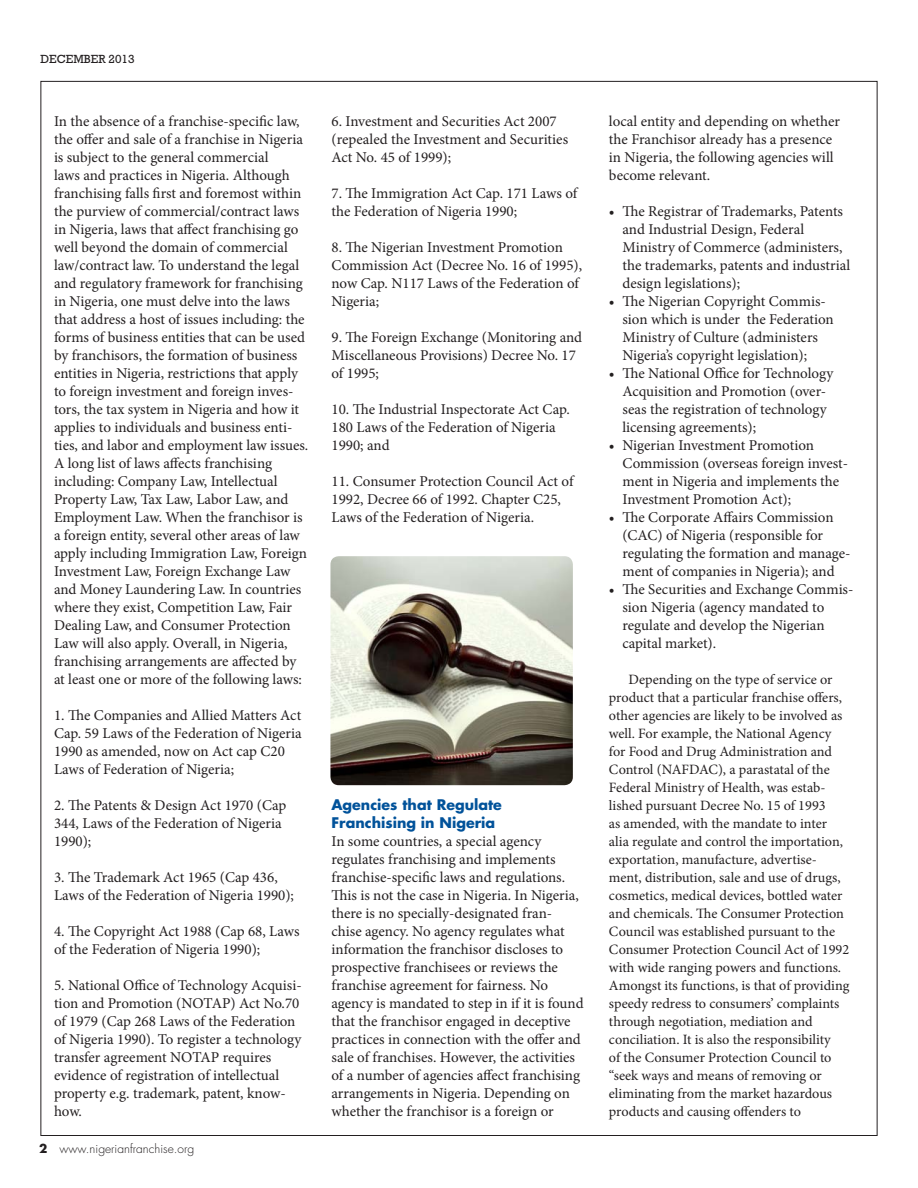
<style>
.page{position:relative;width:918px;height:1188px;background:#fff}
.page>*{position:absolute;margin:0;border:0;box-sizing:border-box;transform-origin:0 0}
.Body{font:15px/18px "Minion Pro";color:#231f20}
.Body_bullet_2{font:15px/18px "Minion Pro";color:#231f20}
.t1{font:14.25px/18px "Minion Pro";color:#231f20}
.Subhd{font:700 14.25px/18px "Futura";color:#01529a}
.t2{font:300 12px "Futura";color:#231f20}
.t3{font:12px "Rockwell";color:#231f20}
.s1{font-weight:700}
</style>
<div class="page">
<img style="left:330px;top:556px;width:243px;height:229px">
<p class="t3" style="left:40px;top:52px;width:96px">DECEMBER 2013</p>
<p class="Body" style="left:54px;top:112px;width:256px">In the absence of a franchise-specific law, the offer and sale of a franchise in Nigeria is subject to the general commercial<br>laws and practices in Nigeria. Although franchising falls first and foremost within the purview of commercial/contract laws in Nigeria, laws that affect franchising go well beyond the domain of commercial law/contract law. To understand the legal and regulatory framework for franchising in Nigeria, one must delve into the laws that address a host of issues including: the forms of business entities that can be used by franchisors, the formation of business entities in Nigeria, restrictions that apply to foreign investment and foreign inves&shy;tors, the tax system in Nigeria and how it applies to individuals and business enti&shy;ties, and labor and employment law issues.<br>A long list of laws affects franchising including: Company Law, Intellectual Property Law, Tax Law, Labor Law, and Employment Law. When the franchisor is a foreign entity, several other areas of law apply including Immigration Law, Foreign Investment Law, Foreign Exchange Law and Money Laundering Law. In countries where they exist, Competition Law, Fair Dealing Law, and Consumer Protection Law will also apply. Overall, in Nigeria, franchising arrangements are affected by at least one or more of the following laws:</p>
<p class="Body" style="left:54px;top:706px;width:249px">1. The Companies and Allied Matters Act Cap. 59 Laws of the Federation of Nigeria 1990 as amended, now on Act cap C20<br>Laws of Federation of Nigeria;</p>
<p class="Body" style="left:54px;top:796px;width:234px">2. The Patents &amp; Design Act 1970 (Cap<br>344, Laws of the Federation of Nigeria<br>1990);</p>
<p class="Body" style="left:54px;top:868px;width:242px">3. The Trademark Act 1965 (Cap 436,<br>Laws of the Federation of Nigeria 1990);</p>
<p class="Body" style="left:54px;top:922px;width:247px">4. The Copyright Act 1988 (Cap 68, Laws of the Federation of Nigeria 1990);</p>
<p class="Body" style="left:54px;top:976px;width:249px">5. National Office of Technology Acquisi&shy;tion and Promotion (NOTAP) Act No.70 of 1979 (Cap 268 Laws of the Federation of Nigeria 1990). To register a technology transfer agreement NOTAP requires evidence of registration of intellectual property e.g. trademark, patent, know&shy;how.</p>
<p class="t2" style="left:39px;top:1141px;width:157px"><span class="s1">2</span> www.nigerianfranchise.org</p>
<p class="Body" style="left:331px;top:112px;width:238px">6. Investment and Securities Act 2007 (repealed the Investment and Securities<br>Act No. 45 of 1999);</p>
<p class="Body" style="left:331px;top:184px;width:247px">7. The Immigration Act Cap. 171 Laws of the Federation of Nigeria 1990;</p>
<p class="Body" style="left:331px;top:238px;width:252px">8. The Nigerian Investment Promotion<br>Commission Act (Decree No. 16 of 1995), now Cap. N117 Laws of the Federation of<br>Nigeria;</p>
<p class="Body" style="left:331px;top:328px;width:252px">9. The Foreign Exchange (Monitoring and<br>Miscellaneous Provisions) Decree No. 17 of 1995;</p>
<p class="Body" style="left:331px;top:400px;width:240px">10. The Industrial Inspectorate Act Cap.<br>180 Laws of the Federation of Nigeria<br>1990; and</p>
<p class="Body" style="left:331px;top:472px;width:243px">11. Consumer Protection Council Act of<br>1992, Decree 66 of 1992. Chapter C25,<br>Laws of the Federation of Nigeria.</p>
<p class="Subhd" style="left:331px;top:795px;width:172px">Agencies that Regulate<br>Franchising in Nigeria</p>
<p class="Body" style="left:331px;top:832px;width:254px">In some countries, a special agency regulates franchising and implements franchise-specific laws and regulations.<br>This is not the case in Nigeria. In Nigeria, there is no specially-designated fran&shy;chise agency. No agency regulates what information the franchisor discloses to prospective franchisees or reviews the franchise agreement for fairness. No agency is mandated to step in if it is found that the franchisor engaged in deceptive practices in connection with the offer and sale of franchises. However, the activities of a number of agencies affect franchising arrangements in Nigeria. Depending on whether the franchisor is a foreign or</p>
<p class="Body" style="left:609px;top:112px;width:233px">local entity and depending on whether the Franchisor already has a presence in Nigeria, the following agencies will become relevant.</p>
<p class="Body_bullet_2" style="left:622px;top:202px;width:229px;text-indent:-14px">• The Registrar of Trademarks, Patents and Industrial Design, Federal Ministry of Commerce (administers, the trademarks, patents and industrial design legislations);</p>
<p class="Body_bullet_2" style="left:622px;top:292px;width:213px;text-indent:-14px">• The Nigerian Copyright Commis&shy;sion which is under the Federation Ministry of Culture (administers Nigeria’s copyright legislation);</p>
<p class="Body_bullet_2" style="left:622px;top:364px;width:212px;text-indent:-14px">• The National Office for Technology Acquisition and Promotion (over&shy;seas the registration of technology licensing agreements);</p>
<p class="Body_bullet_2" style="left:622px;top:436px;width:227px;text-indent:-14px">• Nigerian Investment Promotion Commission (overseas foreign invest&shy;ment in Nigeria and implements the Investment Promotion Act);</p>
<p class="Body_bullet_2" style="left:622px;top:508px;width:230px;text-indent:-14px">• The Corporate Affairs Commission (CAC) of Nigeria (responsible for regulating the formation and manage&shy;ment of companies in Nigeria); and</p>
<p class="Body_bullet_2" style="left:622px;top:580px;width:233px;text-indent:-14px">• The Securities and Exchange Commis&shy;sion Nigeria (agency mandated to regulate and develop the Nigerian capital market).</p>
<p class="t1" style="left:609px;top:671px;width:242px;text-indent:19px">Depending on the type of service or product that a particular franchise offers, other agencies are likely to be involved as well. For example, the National Agency for Food and Drug Administration and Control (NAFDAC), a parastatal of the Federal Ministry of Health, was estab&shy;lished pursuant Decree No. 15 of 1993<br>as amended, with the mandate to inter alia regulate and control the importation, exportation, manufacture, advertise&shy;ment, distribution, sale and use of drugs, cosmetics, medical devices, bottled water and chemicals. The Consumer Protection Council was established pursuant to the Consumer Protection Council Act of 1992 with wide ranging powers and functions.<br>Amongst its functions, is that of providing speedy redress to consumers’ complaints through negotiation, mediation and conciliation. It is also the responsibility<br>of the Consumer Protection Council to “seek ways and means of removing or eliminating from the market hazardous products and causing offenders to</p>
</div>
